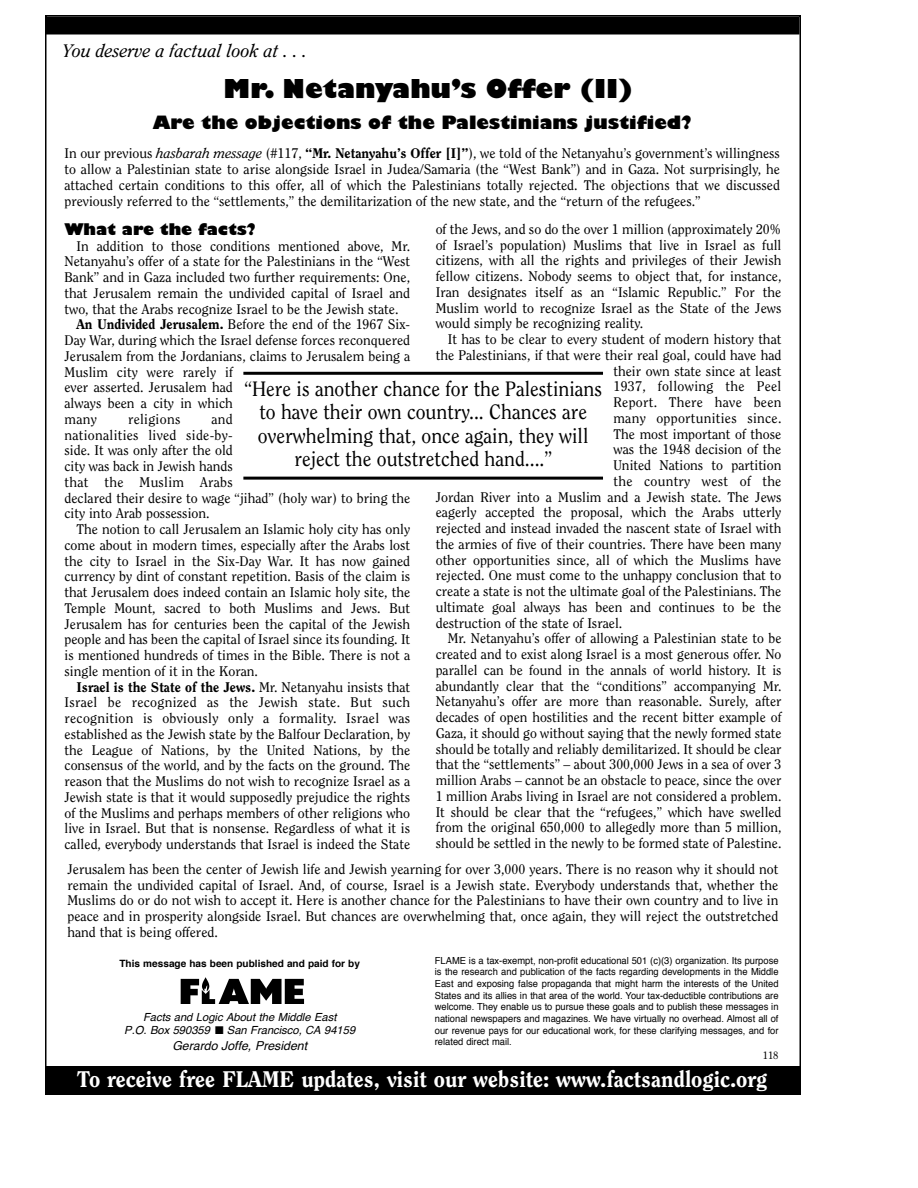
<style>
.page{position:relative;width:918px;height:1188px;background:#fff}
.page>*{position:absolute;margin:0;border:0;box-sizing:border-box;transform-origin:0 0}
.t1{font:800 25.5px "Gill Sans";color:#000}
.t2{font:800 22.5px "Clearface";color:#fff}
.t3{font:20.7px/23.4px "Clearface";color:#000;text-align:center;scale:.95 1}
.t4{font:800 18px "Gill Sans";color:#000}
.t5{font:italic 18px "Clearface";color:#000}
.t6{font:800 15.75px "Gill Sans";color:#000}
.t7{font:13.8px/15.8px "Clearface";color:#000;text-align:justify}
.t8{font:13.8px "Clearface";letter-spacing:.02em;color:#000}
.t9{font:italic 12.3px "Helvetica";color:#000}
.t10{font:italic 11.25px/13.5px "Helvetica";color:#000;text-align:center}
.t11{font:10.5px "Clearface";color:#000}
.t12{font:700 10.05px "Helvetica";color:#000}
.t13{font:9.75px/11.7px "Helvetica";color:#000;text-align:justify;scale:.96 1}
.s1{font-style:italic}
.s2{font-weight:800}
</style>
<div class="page">
<img style="left:180px;top:977px;width:125px;height:27px">
<div style="left:45px;top:16px;width:755px;height:18px;background:#000"></div>
<div style="left:45px;top:1066px;width:755px;height:28px;background:#000"></div>
<hr style="left:243px;top:372px;width:360px;height:3px;background:#000">
<hr style="left:243px;top:477px;width:360px;height:3px;background:#000">
<h3 class="t5" style="left:63px;top:44px;width:246px">You deserve a factual look at . . .</h3>
<h1 class="t1" style="left:224px;top:79px;width:411px">Mr. Netanyahu’s Offer (II)</h1>
<h3 class="t4" style="left:153px;top:116px;width:540px">Are the objections of the Palestinians justified?</h3>
<p class="t7" style="left:64px;top:147px;width:717px">In our previous <span class="s1">hasbarah message</span> (#117, <span class="s2">“Mr. Netanyahu’s Offer [I]”</span>), we told of the Netanyahu’s government’s willingness to allow a Palestinian state to arise alongside Israel in Judea/Samaria (the “West Bank”) and in Gaza. Not surprisingly, he attached certain conditions to this offer, all of which the Palestinians totally rejected. The objections that we discussed previously referred to the “settlements,” the demilitarization of the new state, and the “return of the refugees.”</p>
<p class="t6" style="left:64px;top:223px;width:193px">What are the facts?</p>
<p class="t7" style="left:76px;top:239px;width:335px">In addition to those conditions mentioned above, Mr.</p>
<p class="t7" style="left:65px;top:255px;width:347px">Netanyahu’s offer of a state for the Palestinians in the “West</p>
<p class="t7" style="left:65px;top:270px;width:347px">Bank” and in Gaza included two further requirements: One,</p>
<p class="t7" style="left:65px;top:286px;width:347px">that Jerusalem remain the undivided capital of Israel and</p>
<p class="t7" style="left:65px;top:302px;width:336px">two, that the Arabs recognize Israel to be the Jewish state.</p>
<p class="t7" style="left:77px;top:318px;width:335px"><span class="s2">An Undivided Jerusalem.</span> Before the end of the 1967 Six-</p>
<p class="t7" style="left:65px;top:333px;width:347px">Day War, during which the Israel defense forces reconquered</p>
<p class="t7" style="left:65px;top:349px;width:347px">Jerusalem from the Jordanians, claims to Jerusalem being a</p>
<p class="t7" style="left:65px;top:365px;width:170px">Muslim city were rarely if</p>
<p class="t7" style="left:65px;top:381px;width:170px">ever asserted. Jerusalem had</p>
<p class="t7" style="left:65px;top:396px;width:170px">always been a city in which</p>
<p class="t7" style="left:65px;top:412px;width:34px">many</p>
<p class="t8" style="left:128px;top:414px;width:54px">religions</p>
<p class="t7" style="left:436px;top:222px;width:347px">of the Jews, and so do the over 1 million (approximately 20% of Israel’s population) Muslims that live in Israel as full citizens, with all the rights and privileges of their Jewish fellow citizens. Nobody seems to object that, for instance, Iran designates itself as an “Islamic Republic.” For the Muslim world to recognize Israel as the State of the Jews would simply be recognizing reality.</p>
<p class="t7" style="left:448px;top:332px;width:335px">It has to be clear to every student of modern history that</p>
<p class="t7" style="left:436px;top:348px;width:347px">the Palestinians, if that were their real goal, could have had</p>
<p class="t7" style="left:613px;top:364px;width:170px">their own state since at least</p>
<p class="t8" style="left:613px;top:381px;width:170px">1937, following the Peel</p>
<p class="t8" style="left:613px;top:397px;width:170px">Report. There have been</p>
<p class="t8" style="left:613px;top:412px;width:170px">many opportunities since.</p>
<p class="t7" style="left:613px;top:427px;width:170px">The most important of those</p>
<p class="t7" style="left:613px;top:442px;width:170px">was the 1948 decision of the</p>
<p class="t7" style="left:613px;top:458px;width:170px">United Nations to partition</p>
<p class="t8" style="left:613px;top:475px;width:170px">the country west of the</p>
<p class="t7" style="left:436px;top:490px;width:347px">Jordan River into a Muslim and a Jewish state. The Jews</p>
<p class="t7" style="left:436px;top:505px;width:347px">eagerly accepted the proposal, which the Arabs utterly</p>
<p class="t7" style="left:436px;top:521px;width:347px">rejected and instead invaded the nascent state of Israel with</p>
<p class="t7" style="left:436px;top:537px;width:347px">the armies of five of their countries. There have been many</p>
<p class="t7" style="left:436px;top:553px;width:347px">other opportunities since, all of which the Muslims have</p>
<p class="t7" style="left:436px;top:568px;width:347px">rejected. One must come to the unhappy conclusion that to</p>
<p class="t7" style="left:436px;top:584px;width:347px">create a state is not the ultimate goal of the Palestinians. The</p>
<p class="t7" style="left:436px;top:600px;width:347px">ultimate goal always has been and continues to be the</p>
<p class="t7" style="left:436px;top:616px;width:188px">destruction of the state of Israel.</p>
<p class="t7" style="left:448px;top:631px;width:335px">Mr. Netanyahu’s offer of allowing a Palestinian state to be</p>
<p class="t7" style="left:436px;top:647px;width:347px">created and to exist along Israel is a most generous offer. No</p>
<p class="t7" style="left:436px;top:663px;width:347px">parallel can be found in the annals of world history. It is</p>
<p class="t7" style="left:436px;top:679px;width:347px">abundantly clear that the “conditions” accompanying Mr.</p>
<p class="t7" style="left:436px;top:694px;width:347px">Netanyahu’s offer are more than reasonable. Surely, after</p>
<p class="t7" style="left:436px;top:710px;width:347px">decades of open hostilities and the recent bitter example of</p>
<p class="t7" style="left:436px;top:726px;width:347px">Gaza, it should go without saying that the newly formed state</p>
<p class="t7" style="left:436px;top:742px;width:347px">should be totally and reliably demilitarized. It should be clear</p>
<p class="t7" style="left:436px;top:757px;width:347px">that the “settlements” – about 300,000 Jews in a sea of over 3</p>
<p class="t7" style="left:436px;top:773px;width:347px">million Arabs – cannot be an obstacle to peace, since the over</p>
<p class="t7" style="left:436px;top:789px;width:347px">1 million Arabs living in Israel are not considered a problem.</p>
<p class="t7" style="left:436px;top:805px;width:347px">It should be clear that the “refugees,” which have swelled</p>
<p class="t7" style="left:436px;top:820px;width:347px">from the original 650,000 to allegedly more than 5 million,</p>
<p class="t7" style="left:436px;top:836px;width:347px">should be settled in the newly to be formed state of Palestine.</p>
<h3 class="t3" style="left:244px;top:378px;width:378px">“Here is another chance for the Palestinians to have their own country... Chances are overwhelming that, once again, they will reject the outstretched hand....”</h3>
<p class="t7" style="left:65px;top:412px;width:347px;text-align:left;text-indent:147px">and<br>nationalities lived side-by-<br>side. It was only after the old<br>city was back in Jewish hands<br>that the Muslim Arabs<br>declared their desire to wage “jihad” (holy war) to bring the city into Arab possession.</p>
<p class="t7" style="left:65px;top:522px;width:347px;text-indent:12px">The notion to call Jerusalem an Islamic holy city has only come about in modern times, especially after the Arabs lost the city to Israel in the Six-Day War. It has now gained currency by dint of constant repetition. Basis of the claim is that Jerusalem does indeed contain an Islamic holy site, the Temple Mount, sacred to both Muslims and Jews. But Jerusalem has for centuries been the capital of the Jewish people and has been the capital of Israel since its founding. It is mentioned hundreds of times in the Bible. There is not a single mention of it in the Koran.</p>
<p class="t7" style="left:64px;top:680px;width:347px;text-indent:12px"><span class="s2">Israel is the State of the Jews.</span> Mr. Netanyahu insists that Israel be recognized as the Jewish state. But such recognition is obviously only a formality. Israel was established as the Jewish state by the Balfour Declaration, by the League of Nations, by the United Nations, by the consensus of the world, and by the facts on the ground. The reason that the Muslims do not wish to recognize Israel as a Jewish state is that it would supposedly prejudice the rights of the Muslims and perhaps members of other religions who live in Israel. But that is nonsense. Regardless of what it is called, everybody understands that Israel is indeed the State</p>
<p class="t7" style="left:67px;top:862px;width:713px">Jerusalem has been the center of Jewish life and Jewish yearning for over 3,000 years. There is no reason why it should not remain the undivided capital of Israel. And, of course, Israel is a Jewish state. Everybody understands that, whether the Muslims do or do not wish to accept it. Here is another chance for the Palestinians to have their own country and to live in peace and in prosperity alongside Israel. But chances are overwhelming that, once again, they will reject the outstretched hand that is being offered.</p>
<p class="t13" style="left:435px;top:955px;width:360px">FLAME is a tax-exempt, non-profit educational 501 (c)(3) organization. Its purpose is the research and publication of the facts regarding developments in the Middle East and exposing false propaganda that might harm the interests of the United States and its allies in that area of the world. Your tax-deductible contributions are welcome. They enable us to pursue these goals and to publish these messages in national newspapers and magazines. We have virtually no overhead. Almost all of our revenue pays for our educational work, for these clarifying messages, and for related direct mail.</p>
<p class="t11" style="left:763px;top:1051px;width:17px">118</p>
<p class="t12" style="left:119px;top:959px;width:242px">This message has been published and paid for by</p>
<p class="t10" style="left:124px;top:1011px;width:233px">Facts and Logic About the Middle East<br>P.O. Box 590359 ■ San Francisco, CA 94159</p>
<p class="t9" style="left:172px;top:1040px;width:136px">Gerardo Joffe, President</p>
<h2 class="t2" style="left:77px;top:1070px;width:692px">To receive free FLAME updates, visit our website: www.factsandlogic.org</h2>
</div>
